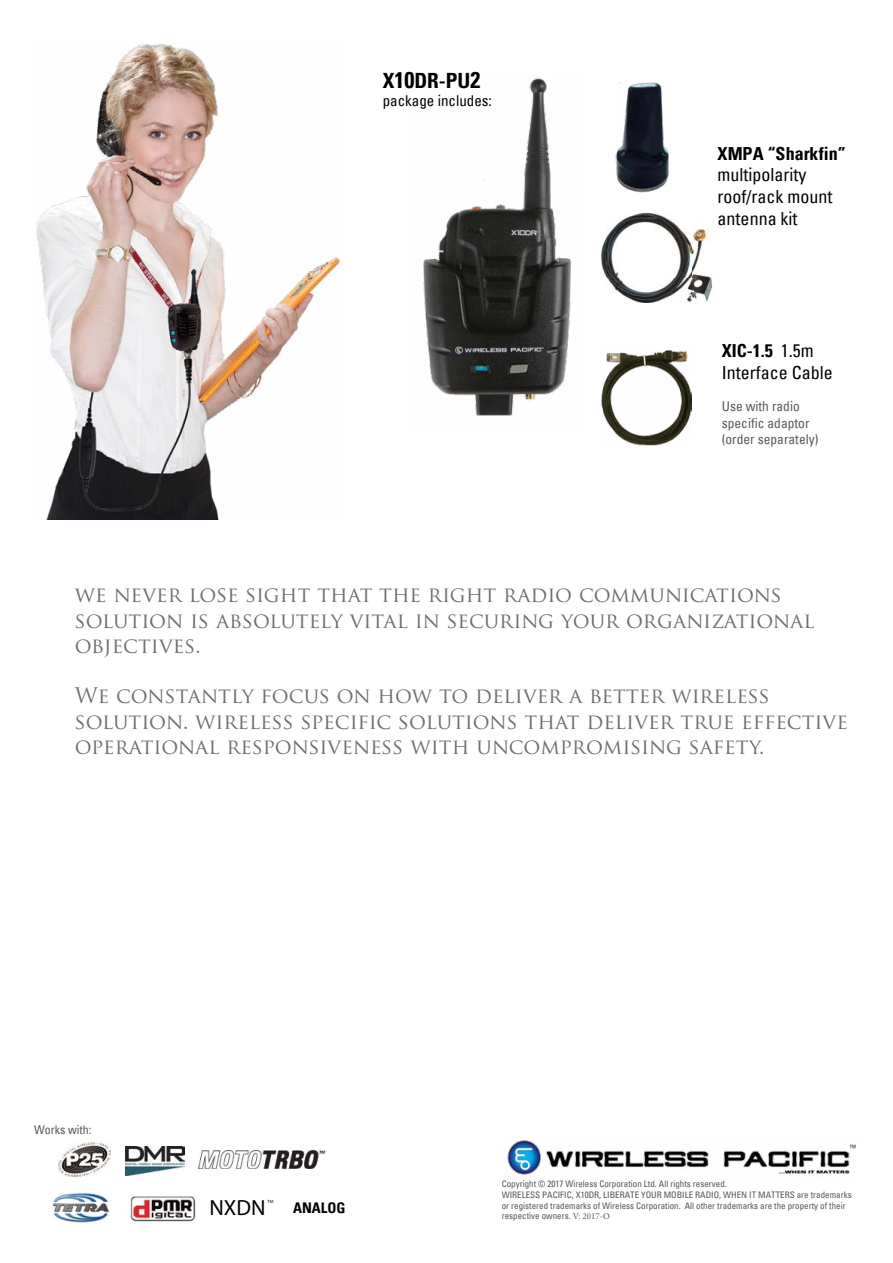
<style>
.page{position:relative;width:893px;height:1263px;background:#fff}
.page>*{position:absolute;margin:0;border:0;box-sizing:border-box;transform-origin:0 0}
.t1{font:21.9px "Myriad";color:#000}
.t2{font:21px/25.2px "Trajan Pro";color:#6d6e71}
.t3{font:700 condensed 21px "Univers";color:#000}
.t4{font:condensed 18px/21.6px "Univers";color:#000}
.t5{font:700 condensed 18px "Univers";color:#000}
.t6{font:condensed 15px "Univers";color:#000}
.t7{font:700 condensed 14.7px "Univers";color:#000}
.t8{font:condensed 13.5px/16.2px "Univers";color:#58595b}
.t9{font:condensed 12px "Univers";color:#565659}
.t10{font:condensed 9px/10.8px "Univers";color:#565659}
.t11{font:4.5px "Myriad";color:#000}
.s1{font-size:22.5px}
.s2{font-weight:700}
.s3{font-family:"Minion Pro";font-stretch:normal}
</style>
<div class="page">
<img style="left:130px;top:1195px;width:66px;height:30px">
<img style="left:59px;top:1142px;width:51px;height:34px">
<img style="left:126px;top:1147px;width:58px;height:28px">
<img style="left:198px;top:1150px;width:127px;height:19px">
<img style="left:52px;top:1191px;width:59px;height:32px">
<img style="left:507px;top:1140px;width:349px;height:35px">
<img style="left:615px;top:83px;width:54px;height:109px">
<img style="left:601px;top:350px;width:91px;height:96px">
<img style="left:600px;top:212px;width:113px;height:90px">
<img style="left:36px;top:44px;width:304px;height:475px">
<img style="left:423px;top:77px;width:148px;height:339px">
<p class="t3" style="left:383px;top:67px;width:99px">X<span class="s1">10</span>DR-PU<span class="s1">2</span></p>
<p class="t6" style="left:383px;top:91px;width:111px">package includes:</p>
<p class="t5" style="left:718px;top:142px;width:129px">XMPA “Sharkfin”</p>
<p class="t4" style="left:718px;top:164px;width:116px">multipolarity roof/rack mount antenna kit</p>
<p class="t4" style="left:722px;top:340px;width:113px"><span class="s2">XIC-1.5</span> 1.5m<br>Interface Cable</p>
<p class="t8" style="left:722px;top:398px;width:98px">Use with radio specific adaptor (order separately)</p>
<p class="t2" style="left:75px;top:582px;width:741px">we never lose sight that the right radio communications solution is absolutely vital in securing your organizational objectives.</p>
<p class="t2" style="left:75px;top:683px;width:775px">We constantly focus on how to deliver a better wireless solution. wireless specific solutions that deliver true effective operational responsiveness with uncompromising safety.</p>
<p class="t9" style="left:34px;top:1122px;width:59px">Works with:</p>
<p class="t11" style="left:268px;top:1199px;width:7px">TM</p>
<p class="t1" style="left:209px;top:1196px;width:58px">NXDN</p>
<p class="t7" style="left:293px;top:1198px;width:54px">ANALOG</p>
<p class="t10" style="left:502px;top:1178px;width:351px">Copyright © 2017 Wireless Corporation Ltd. All rights reserved.<br>WIRELESS PACIFIC, X10DR, LIBERATE YOUR MOBILE RADIO, WHEN IT MATTERS are trademarks or registered trademarks of Wireless Corporation. All other trademarks are the property of their respective owners. <span class="s3">V: 2017-O</span></p>
</div>
